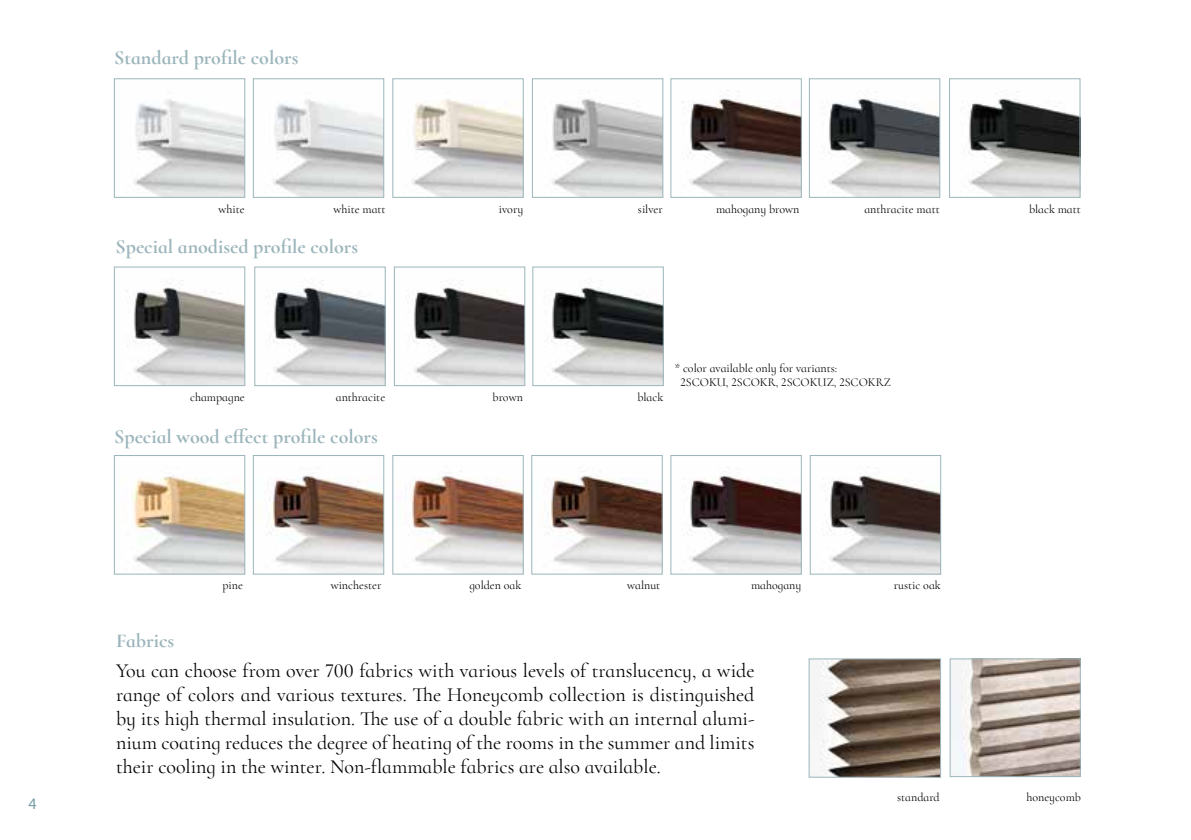
<style>
.page{position:relative;width:1191px;height:840px;background:#fff}
.page>*{position:absolute;margin:0;border:0;box-sizing:border-box;transform-origin:0 0}
.t1{font:20px/24px "Cormorant Infant";color:#000;text-align:justify}
.t2{font:700 20px "Cormorant Infant";color:#9bb5bb}
.t3{font:16px "Myriad Pro";color:#7a9da7}
.t4{font:12px/14.4px "Cormorant Infant";color:#000}
</style>
<div class="page">
<img style="left:823px;top:467px;width:116px;height:105px">
<div style="left:810px;top:455px;width:131px;height:119px;border:1px solid #9bb5bb"></div>
<img style="left:828px;top:91px;width:110px;height:104px">
<div style="left:809px;top:78px;width:131px;height:119px;border:1px solid #9bb5bb"></div>
<img style="left:273px;top:280px;width:110px;height:103px">
<div style="left:254px;top:266px;width:131px;height:119px;border:1px solid #9bb5bb"></div>
<img style="left:273px;top:99px;width:109px;height:96px">
<div style="left:253px;top:78px;width:131px;height:119px;border:1px solid #9bb5bb"></div>
<img style="left:134px;top:99px;width:109px;height:96px">
<div style="left:114px;top:78px;width:131px;height:119px;border:1px solid #9bb5bb"></div>
<img style="left:407px;top:280px;width:116px;height:103px">
<div style="left:394px;top:266px;width:131px;height:119px;border:1px solid #9bb5bb"></div>
<img style="left:968px;top:98px;width:110px;height:97px">
<div style="left:949px;top:78px;width:131px;height:119px;border:1px solid #9bb5bb"></div>
<img style="left:551px;top:280px;width:110px;height:103px">
<div style="left:532px;top:266px;width:131px;height:119px;border:1px solid #9bb5bb"></div>
<img style="left:412px;top:99px;width:109px;height:96px">
<div style="left:392px;top:78px;width:131px;height:119px;border:1px solid #9bb5bb"></div>
<img style="left:683px;top:467px;width:116px;height:105px">
<div style="left:670px;top:455px;width:131px;height:119px;border:1px solid #9bb5bb"></div>
<img style="left:683px;top:90px;width:116px;height:105px">
<div style="left:670px;top:78px;width:131px;height:119px;border:1px solid #9bb5bb"></div>
<img style="left:546px;top:471px;width:114px;height:101px">
<div style="left:531px;top:455px;width:131px;height:119px;border:1px solid #9bb5bb"></div>
<img style="left:132px;top:476px;width:111px;height:96px">
<div style="left:114px;top:455px;width:131px;height:119px;border:1px solid #9bb5bb"></div>
<img style="left:552px;top:99px;width:109px;height:96px">
<div style="left:532px;top:78px;width:131px;height:119px;border:1px solid #9bb5bb"></div>
<img style="left:127px;top:280px;width:116px;height:103px">
<div style="left:114px;top:266px;width:131px;height:119px;border:1px solid #9bb5bb"></div>
<img style="left:269px;top:475px;width:113px;height:97px">
<div style="left:253px;top:455px;width:131px;height:119px;border:1px solid #9bb5bb"></div>
<img style="left:405px;top:471px;width:116px;height:101px">
<div style="left:392px;top:455px;width:131px;height:119px;border:1px solid #9bb5bb"></div>
<svg style="left:808px;top:658px;width:133px;height:119px"></svg>
<img style="left:952px;top:660px;width:126px;height:114px">
<div style="left:950px;top:658px;width:130px;height:118px;border:1px solid #9bb5bb"></div>
<p class="t3" style="left:28px;top:793px;width:10px">4</p>
<p class="t2" style="left:114px;top:46px;width:186px">Standard profile colors</p>
<p class="t4" style="left:218px;top:201px;width:28px">white</p>
<p class="t4" style="left:333px;top:201px;width:54px">white matt</p>
<p class="t4" style="left:499px;top:201px;width:26px">ivory</p>
<p class="t4" style="left:638px;top:201px;width:26px">silver</p>
<p class="t4" style="left:716px;top:201px;width:85px">mahogany brown</p>
<p class="t2" style="left:115px;top:234px;width:244px">Special anodised profile colors</p>
<p class="t4" style="left:864px;top:201px;width:77px">anthracite matt</p>
<p class="t4" style="left:190px;top:389px;width:56px">champagne</p>
<p class="t4" style="left:492px;top:389px;width:32px">brown</p>
<p class="t4" style="left:336px;top:389px;width:51px">anthracite</p>
<p class="t2" style="left:114px;top:423px;width:265px">Special wood effect profile colors</p>
<p class="t2" style="left:116px;top:627px;width:60px">Fabrics</p>
<p class="t4" style="left:222px;top:578px;width:22px">pine</p>
<p class="t4" style="left:331px;top:578px;width:52px">winchester</p>
<p class="t4" style="left:469px;top:578px;width:54px">golden oak</p>
<p class="t4" style="left:637px;top:389px;width:27px">black</p>
<p class="t4" style="left:680px;top:360px;width:212px;text-indent:-6px">* color available only for variants:<br>2SCOKU, 2SCOKR, 2SCOKUZ, 2SCOKRZ</p>
<p class="t4" style="left:627px;top:578px;width:35px">walnut</p>
<p class="t4" style="left:751px;top:578px;width:52px">mahogany</p>
<p class="t4" style="left:894px;top:578px;width:48px">rustic oak</p>
<p class="t1" style="left:116px;top:657px;width:640px">You can choose from over 700 fabrics with various levels of translucency, a wide range of colors and various textures. The Honeycomb collection is distinguished by its high thermal insulation. The use of a double fabric with an internal alumi&shy;nium coating reduces the degree of heating of the rooms in the summer and limits their cooling in the winter. Non-flammable fabrics are also available.</p>
<p class="t4" style="left:1029px;top:201px;width:53px">black matt</p>
<p class="t4" style="left:897px;top:789px;width:44px">standard</p>
<p class="t4" style="left:1026px;top:789px;width:56px">honeycomb</p>
</div>
